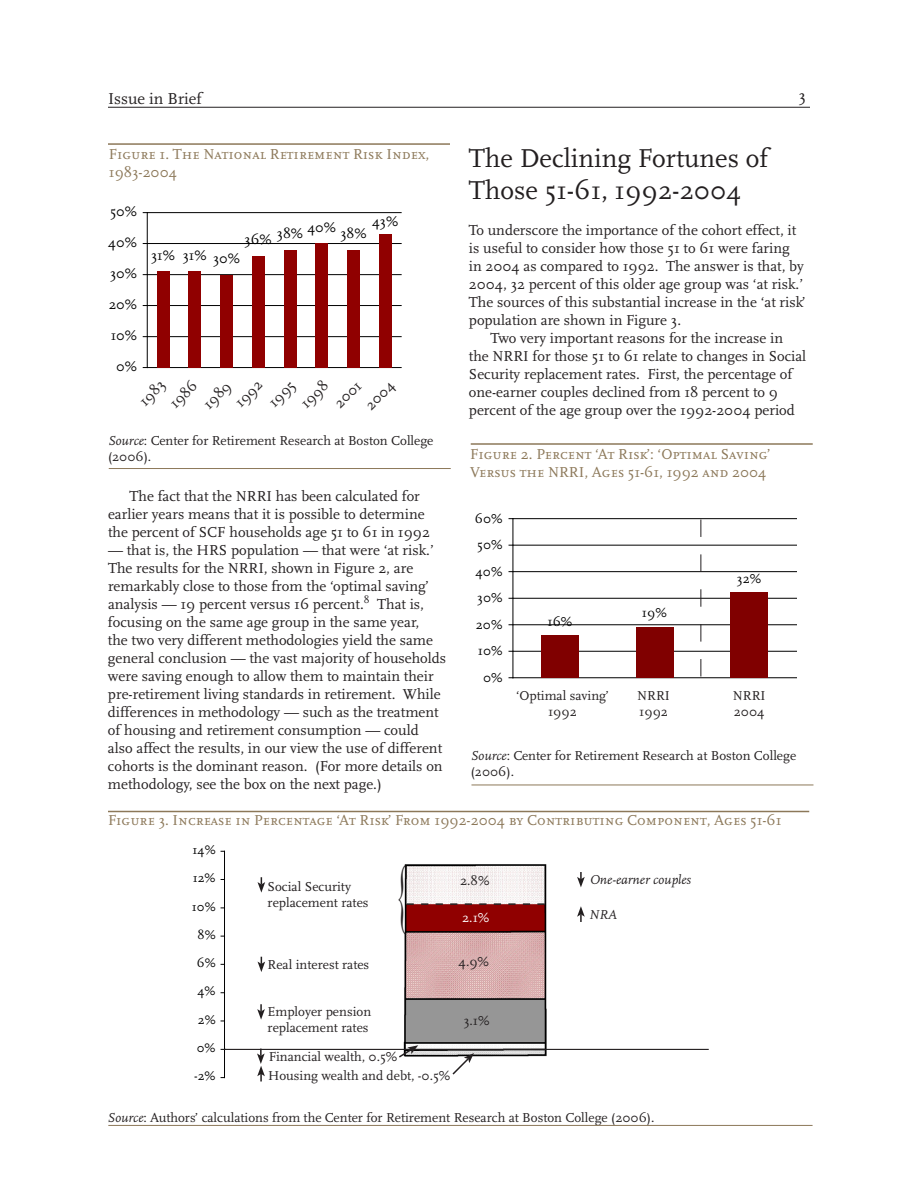
<style>
.page{position:relative;width:918px;height:1188px;background:#fff}
.page>*{position:absolute;margin:0;border:0;box-sizing:border-box;transform-origin:0 0}
.t1{font:75.15px "Times New Roman";color:#231f20;scale:.32 1}
.t2{font:27px/32.4px "Scala";color:#231f20}
.t3{font:16.5px "Scala";color:#231f20}
.t4{font:15px/18px "Scala";color:#231f20}
.t5{font:15px/18px "Scala Caps";color:#8c7859}
.t6{font:14.25px "Scala";color:#000}
.t7{font:13.5px/16.2px "Scala";color:#231f20}
.t8{font:13.5px "Scala";color:#000}
.t9{font:italic 13.5px "Scala";color:#231f20}
.t10{font:13.5px "Scala";color:#fff}
.t11{font:12.9px "Scala";color:#000}
.s1{font-style:italic}
</style>
<div class="page">
<hr style="left:108px;top:143px;width:342px;height:2px;background:#8c7859">
<hr style="left:147px;top:367px;width:254px;height:1px;background:#000">
<hr style="left:147px;top:336px;width:254px;height:1px;background:#000">
<hr style="left:147px;top:305px;width:254px;height:1px;background:#000">
<hr style="left:147px;top:274px;width:254px;height:1px;background:#000">
<hr style="left:147px;top:243px;width:254px;height:1px;background:#000">
<hr style="left:147px;top:212px;width:254px;height:1px;background:#000">
<div style="left:157px;top:271px;width:12px;height:97px;background:#900000"></div>
<div style="left:188px;top:271px;width:13px;height:97px;background:#900000"></div>
<div style="left:220px;top:275px;width:13px;height:93px;background:#900000"></div>
<div style="left:252px;top:256px;width:13px;height:112px;background:#900000"></div>
<div style="left:284px;top:250px;width:13px;height:118px;background:#900000"></div>
<div style="left:316px;top:244px;width:12px;height:124px;background:#900000"></div>
<div style="left:347px;top:250px;width:13px;height:118px;background:#900000"></div>
<div style="left:379px;top:234px;width:13px;height:134px;background:#900000"></div>
<hr style="left:147px;top:213px;width:1px;height:155px;background:#000">
<hr style="left:108px;top:107px;width:702px;height:1px;background:#231f20">
<hr style="left:224px;top:851px;width:1px;height:227px;background:#000">
<hr style="left:108px;top:811px;width:701px;height:1px;background:#8c7859">
<img style="left:396px;top:864px;width:164px;height:193px">
<svg style="left:577px;top:906px;width:8px;height:16px"></svg>
<svg style="left:577px;top:872px;width:8px;height:15px"></svg>
<svg style="left:258px;top:877px;width:7px;height:16px"></svg>
<svg style="left:258px;top:957px;width:7px;height:15px"></svg>
<hr style="left:224px;top:1049px;width:485px;height:1px;background:#231f20">
<svg style="left:257px;top:1004px;width:8px;height:16px"></svg>
<svg style="left:257px;top:1050px;width:8px;height:32px"></svg>
<svg style="left:397px;top:1045px;width:21px;height:13px"></svg>
<svg style="left:451px;top:1053px;width:23px;height:22px"></svg>
<svg style="left:407px;top:903px;width:138px;height:2px"></svg>
<hr style="left:109px;top:468px;width:342px;height:1px;background:#8c7859">
<hr style="left:471px;top:443px;width:342px;height:2px;background:#8c7859">
<hr style="left:513px;top:678px;width:284px;height:1px;background:#000">
<hr style="left:513px;top:651px;width:284px;height:1px;background:#000">
<hr style="left:513px;top:625px;width:284px;height:1px;background:#000">
<hr style="left:513px;top:598px;width:284px;height:1px;background:#000">
<hr style="left:513px;top:571px;width:284px;height:1px;background:#000">
<hr style="left:513px;top:545px;width:284px;height:1px;background:#000">
<hr style="left:513px;top:518px;width:284px;height:1px;background:#000">
<div style="left:541px;top:635px;width:38px;height:43px;background:#800000"></div>
<div style="left:636px;top:627px;width:38px;height:51px;background:#800000"></div>
<div style="left:730px;top:592px;width:38px;height:86px;background:#800000"></div>
<hr style="left:513px;top:519px;width:1px;height:159px;background:#000">
<svg style="left:700px;top:520px;width:1px;height:156px"></svg>
<hr style="left:471px;top:785px;width:342px;height:1px;background:#8c7859">
<hr style="left:108px;top:1125px;width:705px;height:1px;background:#8c7859">
<p class="t3" style="left:108px;top:89px;width:95px">Issue in Brief</p>
<p class="t3" style="left:799px;top:86px;width:9px">3</p>
<p class="t5" style="left:109px;top:145px;width:322px">Figure 1. The National Retirement Risk Index,<br>1983-2004</p>
<p class="t6" style="left:110px;top:204px;width:28px">50%</p>
<p class="t6" style="left:108px;top:235px;width:30px">40%</p>
<p class="t6" style="left:110px;top:266px;width:28px">30%</p>
<p class="t6" style="left:109px;top:297px;width:30px">20%</p>
<p class="t6" style="left:111px;top:328px;width:28px">10%</p>
<p class="t6" style="left:116px;top:359px;width:22px">0%</p>
<p class="t6" style="left:245px;top:226px;width:123px">36% 38% 40% 38%</p>
<p class="t6" style="left:372px;top:214px;width:28px">43%</p>
<p class="t6" style="left:151px;top:247px;width:90px">31% 31% 30%</p>
<p class="t4" style="left:135px;top:397px;width:31px;rotate:-45deg">1983</p>
<p class="t4" style="left:166px;top:400px;width:34px;rotate:-45deg">1986</p>
<p class="t4" style="left:199px;top:400px;width:34px;rotate:-45deg">1989</p>
<p class="t4" style="left:231px;top:399px;width:34px;rotate:-45deg">1992</p>
<p class="t4" style="left:265px;top:398px;width:32px;rotate:-45deg">1995</p>
<p class="t4" style="left:297px;top:400px;width:34px;rotate:-45deg">1998</p>
<p class="t4" style="left:330px;top:399px;width:33px;rotate:-45deg">2001</p>
<p class="t4" style="left:361px;top:401px;width:36px;rotate:-45deg">2004</p>
<p class="t7" style="left:108px;top:433px;width:327px"><span class="s1">Source</span>: Center for Retirement Research at Boston College (2006).</p>
<p class="t4" style="left:108px;top:487px;width:323px;text-indent:22px">The fact that the NRRI has been calculated for earlier years means that it is possible to determine the percent of SCF households age 51 to 61 in 1992</p>
<p class="t4" style="left:108px;top:541px;width:340px">— that is, the HRS population — that were ‘at risk.’ The results for the NRRI, shown in Figure 2, are remarkably close to those from the ‘optimal saving’ analysis — 19 percent versus 16 percent.<sup>8</sup> That is, focusing on the same age group in the same year,<br>the two very different methodologies yield the same general conclusion — the vast majority of households were saving enough to allow them to maintain their pre-retirement living standards in retirement. While differences in methodology — such as the treatment of housing and retirement consumption — could also affect the results, in our view the use of different cohorts is the dominant reason. (For more details on methodology, see the box on the next page.)</p>
<h1 class="t2" style="left:469px;top:142px;width:301px">The Declining Fortunes of<br>Those 51-61, 1992-2004</h1>
<p class="t4" style="left:469px;top:221px;width:329px">To underscore the importance of the cohort effect, it</p>
<p class="t4" style="left:469px;top:239px;width:322px">is useful to consider how those 51 to 61 were faring</p>
<p class="t4" style="left:469px;top:257px;width:336px">in 2004 as compared to 1992. The answer is that, by</p>
<p class="t4" style="left:469px;top:275px;width:336px">2004, 32 percent of this older age group was ‘at risk.’</p>
<p class="t4" style="left:469px;top:293px;width:338px">The sources of this substantial increase in the ‘at risk’</p>
<p class="t4" style="left:469px;top:311px;width:214px">population are shown in Figure 3.</p>
<p class="t4" style="left:491px;top:329px;width:294px">Two very important reasons for the increase in</p>
<p class="t4" style="left:469px;top:347px;width:339px">the NRRI for those 51 to 61 relate to changes in Social</p>
<p class="t4" style="left:469px;top:365px;width:325px">Security replacement rates. First, the percentage of</p>
<p class="t4" style="left:469px;top:383px;width:311px">one-earner couples declined from 18 percent to 9</p>
<p class="t4" style="left:469px;top:401px;width:327px">percent of the age group over the 1992-2004 period</p>
<p class="t5" style="left:470px;top:445px;width:302px">Figure 2. Percent ‘At Risk’: ‘Optimal Saving’<br>Versus the NRRI, Ages 51-61, 1992 and 2004</p>
<p class="t8" style="left:475px;top:511px;width:29px">60%</p>
<p class="t8" style="left:477px;top:537px;width:27px">50%</p>
<p class="t8" style="left:476px;top:564px;width:28px">40%</p>
<p class="t8" style="left:477px;top:590px;width:27px">30%</p>
<p class="t8" style="left:476px;top:617px;width:28px">20%</p>
<p class="t8" style="left:478px;top:643px;width:26px">10%</p>
<p class="t8" style="left:483px;top:670px;width:21px">0%</p>
<p class="t8" style="left:547px;top:615px;width:26px">16%</p>
<p class="t8" style="left:642px;top:605px;width:26px">19%</p>
<p class="t8" style="left:737px;top:571px;width:26px">32%</p>
<p class="t7" style="left:516px;top:688px;width:94px;text-align:center">‘Optimal saving’<br>1992</p>
<p class="t7" style="left:637px;top:688px;width:34px">NRRI<br>1992</p>
<p class="t7" style="left:733px;top:688px;width:34px">NRRI<br>2004</p>
<p class="t7" style="left:471px;top:748px;width:327px"><span class="s1">Source</span>: Center for Retirement Research at Boston College (2006).</p>
<p class="t5" style="left:108px;top:812px;width:675px">Figure 3. Increase in Percentage ‘At Risk’ From 1992-2004 by Contributing Component, Ages 51-61</p>
<p class="t11" style="left:193px;top:843px;width:25px">14%</p>
<p class="t11" style="left:193px;top:871px;width:24px">12%</p>
<p class="t11" style="left:192px;top:899px;width:25px">10%</p>
<p class="t11" style="left:198px;top:928px;width:20px">8%</p>
<p class="t11" style="left:197px;top:956px;width:20px">6%</p>
<p class="t11" style="left:198px;top:984px;width:20px">4%</p>
<p class="t11" style="left:198px;top:1012px;width:19px">2%</p>
<p class="t11" style="left:197px;top:1041px;width:20px">0%</p>
<p class="t11" style="left:194px;top:1069px;width:23px">-2%</p>
<p class="t1" style="left:395px;top:849px;width:38px">{</p>
<p class="t7" style="left:460px;top:872px;width:31px">2.8%</p>
<p class="t7" style="left:268px;top:879px;width:102px">Social Security replacement rates</p>
<p class="t10" style="left:462px;top:910px;width:29px">2.1%</p>
<p class="t7" style="left:459px;top:954px;width:32px">4.9%</p>
<p class="t7" style="left:268px;top:957px;width:103px">Real interest rates</p>
<p class="t7" style="left:268px;top:1004px;width:105px">Employer pension replacement rates</p>
<p class="t7" style="left:268px;top:1068px;width:184px">Housing wealth and debt, -0.5%</p>
<p class="t7" style="left:464px;top:1012px;width:27px">3.1%</p>
<p class="t7" style="left:269px;top:1049px;width:130px">Financial wealth, 0.5%</p>
<p class="t9" style="left:590px;top:872px;width:103px">One-earner couples</p>
<p class="t9" style="left:589px;top:907px;width:29px">NRA</p>
<p class="t7" style="left:108px;top:1109px;width:548px"><span class="s1">Source</span>: Authors’ calculations from the Center for Retirement Research at Boston College (2006).</p>
</div>
